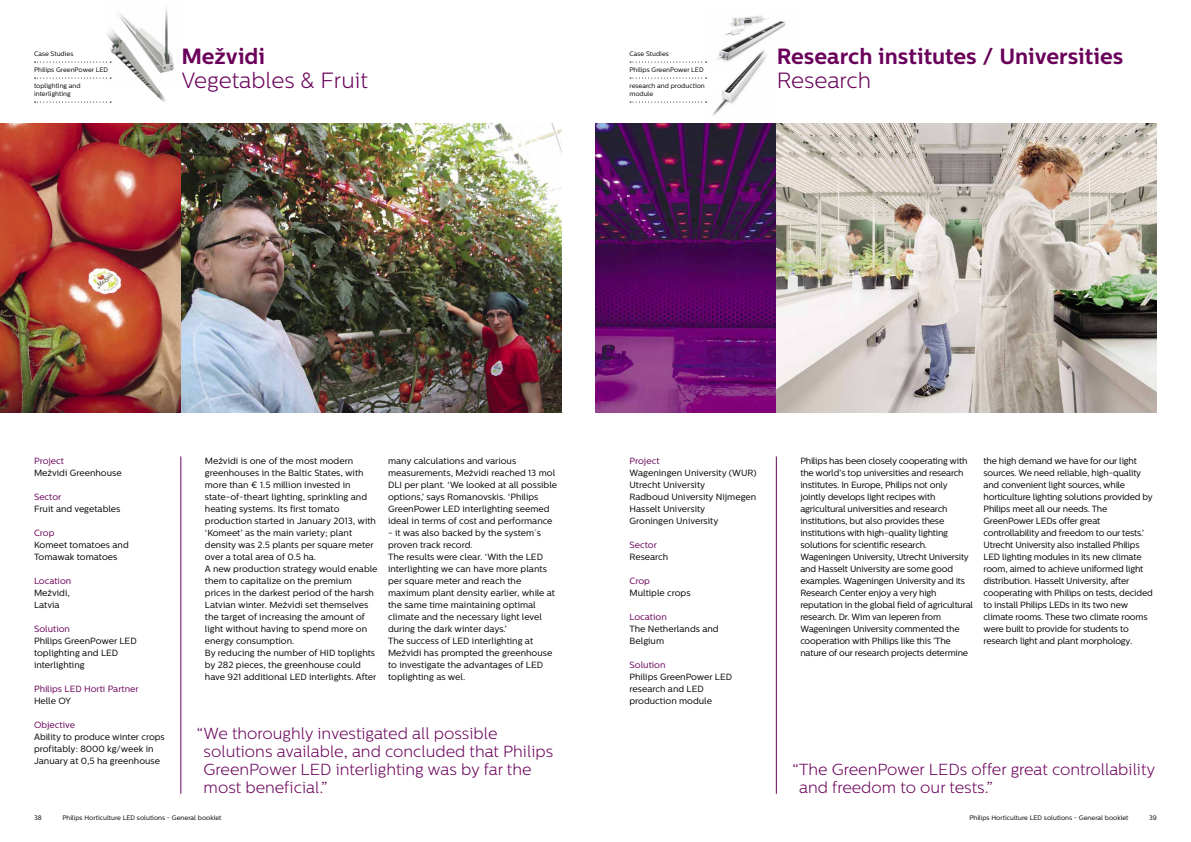
<style>
.page{position:relative;width:1191px;height:842px;background:#fff}
.page>*{position:absolute;margin:0;border:0;box-sizing:border-box;transform-origin:0 0}
.t1{font:700 22px "Centrale Sans";color:#6a005a}
.t2{font:300 22px "Centrale Sans";color:#6a005a}
.t3{font:300 16px/18px "Centrale Sans";color:#6a005a}
.t4{font:9px/12px "Centrale Sans";letter-spacing:-.005em;color:#000}
.t5{font:9px "Centrale Sans";color:#6a005a}
.t6{font:6.5px/8px "Centrale Sans";color:#000}
</style>
<div class="page">
<img style="left:702px;top:15px;width:85px;height:47px">
<img style="left:703px;top:43px;width:71px;height:73px">
<img style="left:118px;top:7px;width:56px;height:64px">
<img style="left:94px;top:17px;width:75px;height:86px">
<img style="left:180px;top:123px;width:381px;height:289px">
<img style="left:0;top:123px;width:180px;height:289px">
<hr style="left:181px;top:456px;width:1px;height:338px;background:#6a005a">
<svg style="left:35px;top:62px;width:76px;height:1px"></svg>
<svg style="left:35px;top:78px;width:76px;height:1px"></svg>
<svg style="left:35px;top:102px;width:76px;height:1px"></svg>
<img style="left:777px;top:123px;width:379px;height:289px">
<img style="left:595px;top:123px;width:180px;height:289px">
<hr style="left:776px;top:456px;width:1px;height:338px;background:#6a005a">
<svg style="left:630px;top:62px;width:76px;height:1px"></svg>
<svg style="left:630px;top:78px;width:76px;height:1px"></svg>
<svg style="left:630px;top:102px;width:76px;height:1px"></svg>
<p class="t6" style="left:34px;top:50px;width:41px">Case Studies</p>
<p class="t6" style="left:34px;top:66px;width:76px">Philips GreenPower LED</p>
<p class="t6" style="left:34px;top:82px;width:48px">toplighting and interlighting</p>
<h1 class="t1" style="left:181px;top:43px;width:85px">Mežvidi</h1>
<h1 class="t2" style="left:181px;top:68px;width:188px">Vegetables &amp; Fruit</h1>
<p class="t6" style="left:629px;top:50px;width:41px">Case Studies</p>
<p class="t6" style="left:629px;top:66px;width:76px">Philips GreenPower LED</p>
<p class="t6" style="left:629px;top:82px;width:77px">research and production module</p>
<h1 class="t1" style="left:777px;top:43px;width:348px">Research institutes / Universities</h1>
<h1 class="t2" style="left:777px;top:68px;width:96px">Research</h1>
<p class="t5" style="left:34px;top:456px;width:32px">Project</p>
<p class="t4" style="left:34px;top:467px;width:89px">Mežvidi Greenhouse</p>
<p class="t5" style="left:34px;top:492px;width:29px">Sector</p>
<p class="t4" style="left:34px;top:503px;width:88px">Fruit and vegetables</p>
<p class="t5" style="left:34px;top:528px;width:22px">Crop</p>
<p class="t4" style="left:34px;top:539px;width:96px">Komeet tomatoes and<br>Tomawak tomatoes</p>
<p class="t5" style="left:34px;top:576px;width:39px">Location</p>
<p class="t4" style="left:34px;top:587px;width:37px">Mežvidi,<br>Latvia</p>
<p class="t5" style="left:34px;top:624px;width:38px">Solution</p>
<p class="t4" style="left:34px;top:635px;width:104px">Philips GreenPower LED toplighting and LED interlighting</p>
<p class="t5" style="left:34px;top:684px;width:106px">Philips LED Horti Partner</p>
<p class="t4" style="left:34px;top:695px;width:38px">Helle OY</p>
<p class="t5" style="left:34px;top:720px;width:42px">Objective</p>
<p class="t4" style="left:34px;top:731px;width:132px">Ability to produce winter crops profitably: 8000 kg/week in<br>January at 0,5 ha greenhouse</p>
<p class="t4" style="left:205px;top:455px;width:174px">Mežvidi is one of the most modern greenhouses in the Baltic States, with more than € 1.5 million invested in state-of-theart lighting, sprinkling and heating systems. Its first tomato production started in January 2013, with ‘Komeet’ as the main variety; plant density was 2.5 plants per square meter over a total area of 0.5 ha.<br>A new production strategy would enable them to capitalize on the premium prices in the darkest period of the harsh Latvian winter. Mežvidi set themselves the target of increasing the amount of light without having to spend more on energy consumption.<br>By reducing the number of HID toplights by 282 pieces, the greenhouse could have 921 additional LED interlights. After</p>
<p class="t4" style="left:388px;top:455px;width:170px">many calculations and various measurements, Mežvidi reached 13 mol DLI per plant. ‘We looked at all possible options,’ says Romanovskis. ‘Philips GreenPower LED interlighting seemed ideal in terms of cost and performance</p>
<p class="t4" style="left:388px;top:527px;width:168px">- it was also backed by the system´s proven track record.<br>The results were clear. ‘With the LED interlighting we can have more plants per square meter and reach the maximum plant density earlier, while at the same time maintaining optimal climate and the necessary light level during the dark winter days.’<br>The success of LED interlighting at Mežvidi has prompted the greenhouse to investigate the advantages of LED toplighting as wel.</p>
<h2 class="t3" style="left:204px;top:725px;width:351px;text-indent:-7px">“We thoroughly investigated all possible solutions available, and concluded that Philips GreenPower LED interlighting was by far the most beneficial.”</h2>
<p class="t5" style="left:629px;top:456px;width:32px">Project</p>
<p class="t4" style="left:629px;top:467px;width:129px">Wageningen University (WUR)<br>Utrecht University<br>Radboud University Nijmegen<br>Hasselt University<br>Groningen University</p>
<p class="t5" style="left:629px;top:540px;width:29px">Sector</p>
<p class="t4" style="left:629px;top:551px;width:40px">Research</p>
<p class="t5" style="left:629px;top:576px;width:22px">Crop</p>
<p class="t4" style="left:629px;top:587px;width:63px">Multiple crops</p>
<p class="t5" style="left:629px;top:612px;width:39px">Location</p>
<p class="t4" style="left:629px;top:623px;width:91px">The Netherlands and<br>Belgium</p>
<p class="t5" style="left:629px;top:660px;width:38px">Solution</p>
<p class="t4" style="left:629px;top:671px;width:104px">Philips GreenPower LED research and LED production module</p>
<p class="t4" style="left:800px;top:455px;width:174px">Philips has been closely cooperating with the world’s top universities and research institutes. In Europe, Philips not only jointly develops light recipes with agricultural universities and research institutions, but also provides these institutions with high-quality lighting solutions for scientific research.<br>Wageningen University, Utrecht University and Hasselt University are some good examples. Wageningen University and its Research Center enjoy a very high reputation in the global field of agricultural research. Dr. Wim van Ieperen from Wageningen University commented the cooperation with Philips like this ’The nature of our research projects determine</p>
<p class="t4" style="left:983px;top:455px;width:171px">the high demand we have for our light sources. We need reliable, high-quality and convenient light sources, while horticulture lighting solutions provided by Philips meet all our needs. The GreenPower LEDs offer great controllability and freedom to our tests.’ Utrecht University also installed Philips LED lighting modules in its new climate room, aimed to achieve uniformed light distribution. Hasselt University, after cooperating with Philips on tests, decided to install Philips LEDs in its two new climate rooms. These two climate rooms were built to provide for students to research light and plant morphology.</p>
<h2 class="t3" style="left:799px;top:761px;width:358px;text-indent:-7px">“The GreenPower LEDs offer great controllability and freedom to our tests.”</h2>
<p class="t6" style="left:34px;top:814px;width:9px">38</p>
<p class="t6" style="left:62px;top:814px;width:161px">Philips Horticulture LED solutions - General booklet</p>
<p class="t6" style="left:969px;top:814px;width:161px">Philips Horticulture LED solutions - General booklet</p>
<p class="t6" style="left:1149px;top:814px;width:9px">39</p>
</div>
